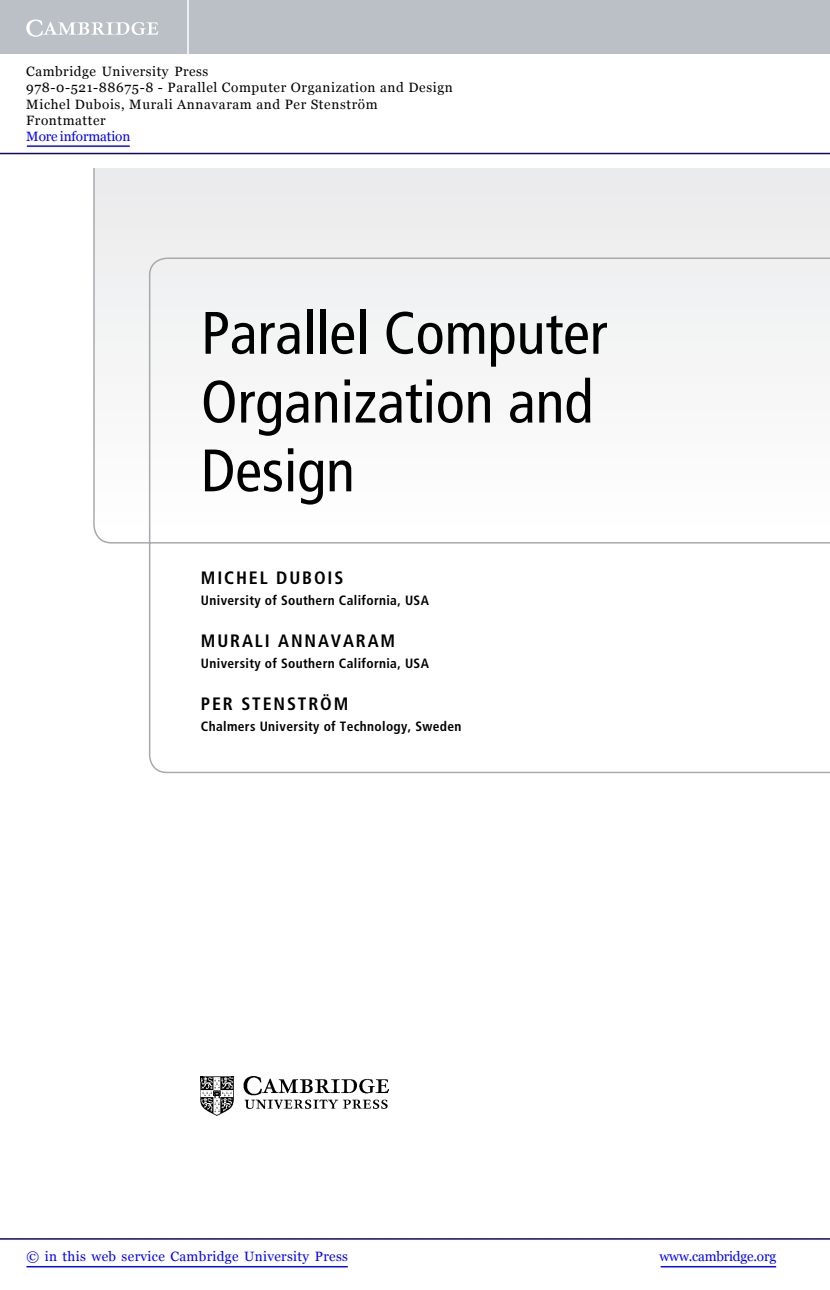
<style>
.page{position:relative;width:830px;height:1290px;background:#fff}
.page>*{position:absolute;margin:0;border:0;box-sizing:border-box;transform-origin:0 0}
.t1{font:condensed 59.85px/68.7px "Frutiger";color:#000}
.t2{font:700 condensed 18px "Frutiger";letter-spacing:.105em;color:#000}
.t3{font:13.5px/16.2px "Georgia";letter-spacing:.045em;color:#000}
.t4{font:700 condensed 13.5px "Frutiger";letter-spacing:.025em;color:#000}
.t5{font:13.5px "Georgia";letter-spacing:.025em;color:#00f}
.t6{font:13.5px "Georgia";letter-spacing:-.015em;color:#00f}
.t7{font:13.5px "Georgia";letter-spacing:-.01em;color:#00f}
</style>
<div class="page">
<svg style="left:93px;top:169px;width:736px;height:604px"></svg>
<img style="left:201px;top:1076px;width:187px;height:39px">
<div style="left:0;top:0;width:829px;height:54px;background:#bac0c6"></div>
<svg style="left:26px;top:20px;width:132px;height:17px"></svg>
<hr style="left:187px;top:0;width:2px;height:54px;background:#fff">
<hr style="left:0;top:153px;width:829px;height:1px;background:#150666">
<hr style="left:27px;top:145px;width:103px;height:2px;background:#00f">
<hr style="left:660px;top:1265px;width:115px;height:2px;background:#00f">
<hr style="left:0;top:1237px;width:829px;height:2px;background:#150666">
<hr style="left:26px;top:1265px;width:321px;height:2px;background:#00f">
<p class="t3" style="left:26px;top:64px;width:428px">Cambridge University Press<br>978-0-521-88675-8 - Parallel Computer Organization and Design Michel Dubois, Murali Annavaram and Per Stenström Frontmatter</p>
<p class="t7" style="left:26px;top:128px;width:105px">More information</p>
<h1 class="t1" style="left:201px;top:303px;width:408px">Parallel Computer<br>Organization and<br>Design</h1>
<h2 class="t2" style="left:201px;top:570px;width:144px">MICHEL DUBOIS</h2>
<p class="t4" style="left:201px;top:594px;width:229px">University of Southern California, USA</p>
<h2 class="t2" style="left:201px;top:633px;width:196px">MURALI ANNAVARAM</h2>
<p class="t4" style="left:201px;top:657px;width:229px">University of Southern California, USA</p>
<h2 class="t2" style="left:201px;top:696px;width:149px">PER STENSTROM¨</h2>
<p class="t4" style="left:201px;top:720px;width:262px">Chalmers University of Technology, Sweden</p>
<p class="t5" style="left:26px;top:1247px;width:323px">© in this web service Cambridge University Press</p>
<p class="t6" style="left:659px;top:1247px;width:118px">www.cambridge.org</p>
</div>
